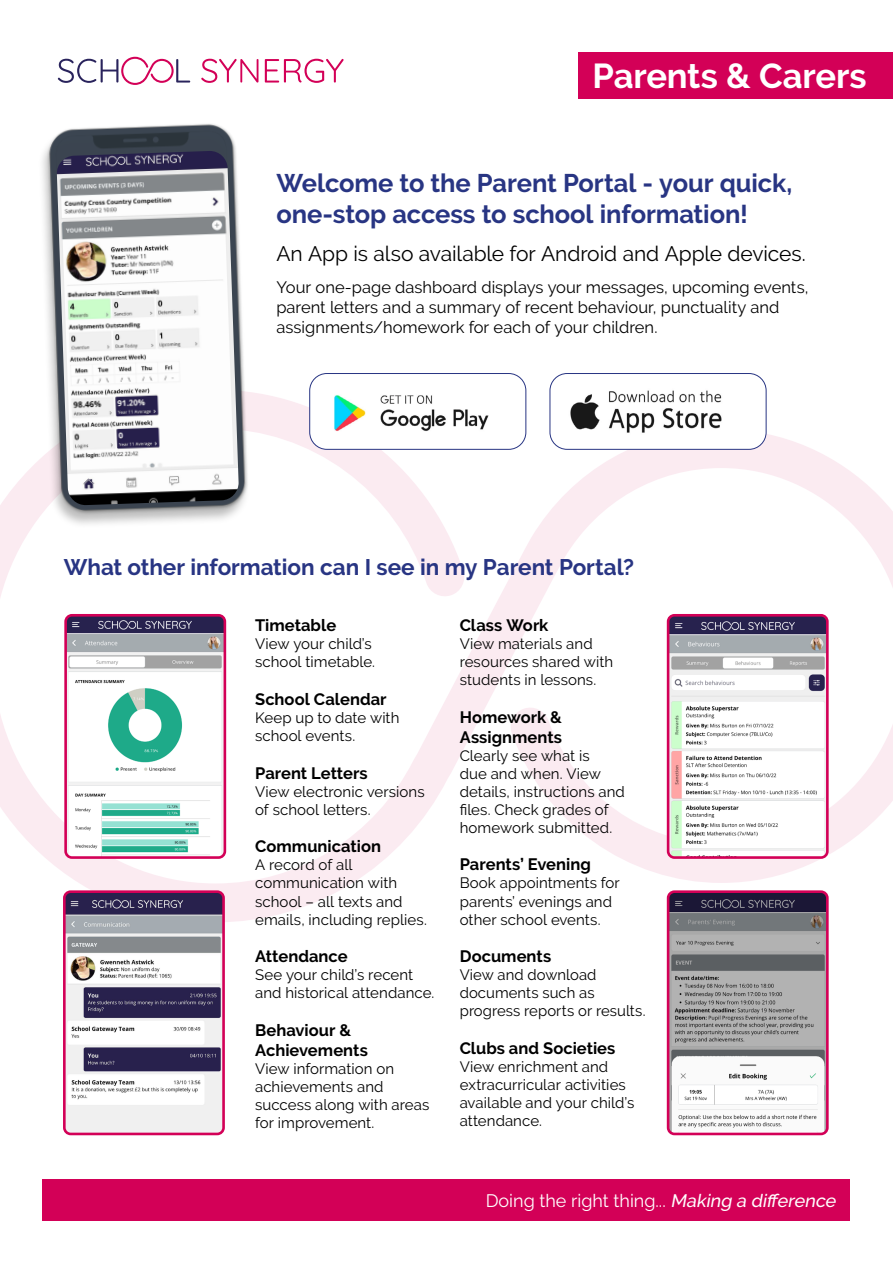
<style>
.page{position:relative;width:893px;height:1263px;background:#fff}
.page>*{position:absolute;margin:0;border:0;box-sizing:border-box;transform-origin:0 0}
.t1{font:700 34.5px "Raleway";letter-spacing:-.005em;color:#fff}
.t2{font:700 25.5px/30.6px "Raleway";letter-spacing:-.005em;color:#283583}
.t3{font:700 22.5px "Raleway";letter-spacing:-.005em;color:#283583}
.t4{font:21px "Raleway";letter-spacing:-.005em;color:#000}
.t5{font:18px "Raleway";color:#fff}
.t6{font:16.5px/19.8px "Raleway";color:#000}
.t7{font:700 16.5px/19.8px "Raleway";color:#000}
.t8{font:15px/18px "Raleway";letter-spacing:.005em;color:#000}
.s1{font-weight:500;font-style:italic}
</style>
<div class="page">
<svg style="left:201px;top:59px;width:57px;height:24px"></svg>
<svg style="left:265px;top:59px;width:79px;height:24px"></svg>
<svg style="left:58px;top:57px;width:132px;height:28px"></svg>
<div style="left:43px;top:1179px;width:807px;height:41px;background:#d30057"></div>
<svg style="left:0;top:390px;width:893px;height:532px"></svg>
<div style="left:578px;top:52px;width:315px;height:47px;background:#d30057"></div>
<img style="left:310px;top:373px;width:216px;height:76px">
<div style="left:309px;top:373px;width:217px;height:77px;border:1px solid #283583;border-radius:17px"></div>
<img style="left:550px;top:373px;width:216px;height:76px">
<div style="left:550px;top:373px;width:216px;height:77px;border:1px solid #283583;border-radius:17px"></div>
<div style="left:37px;top:125px;width:215px;height:405px;background:#000;opacity:.27"></div>
<img style="left:43px;top:124px;width:213px;height:398px">
<img style="left:57px;top:151px;width:182px;height:354px">
<img style="left:67px;top:894px;width:154px;height:237px">
<div style="left:63px;top:890px;width:162px;height:245px;border:3px solid #d30057;border-radius:6px"></div>
<img style="left:68px;top:615px;width:157px;height:240px">
<div style="left:64px;top:614px;width:162px;height:245px;border:3px solid #d30057;border-radius:6px"></div>
<img style="left:668px;top:615px;width:157px;height:240px">
<div style="left:667px;top:614px;width:162px;height:245px;border:3px solid #d30057;border-radius:6px"></div>
<img style="left:671px;top:894px;width:154px;height:237px">
<div style="left:667px;top:890px;width:162px;height:245px;border:3px solid #d30057;border-radius:6px"></div>
<h1 class="t1" style="left:593px;top:56px;width:275px">Parents &amp; Carers</h1>
<h2 class="t2" style="left:276px;top:168px;width:518px">Welcome to the Parent Portal - your quick, one-stop access to school information!</h2>
<h3 class="t4" style="left:276px;top:241px;width:531px">An App is also available for Android and Apple devices.</h3>
<p class="t6" style="left:276px;top:277px;width:534px">Your one-page dashboard displays your messages, upcoming events, parent letters and a summary of recent behaviour, punctuality and assignments/homework for each of your children.</p>
<h3 class="t3" style="left:64px;top:554px;width:572px">What other information can I see in my Parent Portal?</h3>
<p class="t7" style="left:255px;top:615px;width:83px">Timetable</p>
<p class="t8" style="left:255px;top:635px;width:121px">View your child’s school timetable.</p>
<p class="t7" style="left:255px;top:689px;width:133px">School Calendar</p>
<p class="t8" style="left:255px;top:708px;width:146px">Keep up to date with school events.</p>
<p class="t7" style="left:255px;top:763px;width:114px">Parent Letters</p>
<p class="t8" style="left:255px;top:782px;width:171px">View electronic versions of school letters.</p>
<p class="t7" style="left:255px;top:837px;width:128px">Communication</p>
<p class="t8" style="left:255px;top:856px;width:173px">A record of all communication with school – all texts and emails, including replies.</p>
<p class="t7" style="left:255px;top:947px;width:94px">Attendance</p>
<p class="t8" style="left:255px;top:966px;width:181px">See your child’s recent and historical attendance.</p>
<p class="t7" style="left:255px;top:1020px;width:114px">Behaviour &amp;<br>Achievements</p>
<p class="t8" style="left:255px;top:1059px;width:176px">View information on achievements and success along with areas for improvement.</p>
<p class="t7" style="left:460px;top:615px;width:90px">Class Work</p>
<p class="t8" style="left:460px;top:635px;width:155px">View materials and resources shared with students in lessons.</p>
<p class="t7" style="left:460px;top:707px;width:104px">Homework &amp;<br>Assignments</p>
<p class="t8" style="left:460px;top:746px;width:167px">Clearly see what is<br>due and when. View details, instructions and files. Check grades of homework submitted.</p>
<p class="t7" style="left:460px;top:855px;width:133px">Parents’ Evening</p>
<p class="t8" style="left:460px;top:874px;width:162px">Book appointments for parents’ evenings and other school events.</p>
<p class="t7" style="left:460px;top:947px;width:93px">Documents</p>
<p class="t8" style="left:460px;top:966px;width:187px">View and download documents such as progress reports or results.</p>
<p class="t7" style="left:460px;top:1038px;width:157px">Clubs and Societies</p>
<p class="t8" style="left:460px;top:1058px;width:176px">View enrichment and extracurricular activities available and your child’s attendance.</p>
<p class="t5" style="left:486px;top:1190px;width:355px">Doing the right thing... <span class="s1">Making a difference</span></p>
</div>
